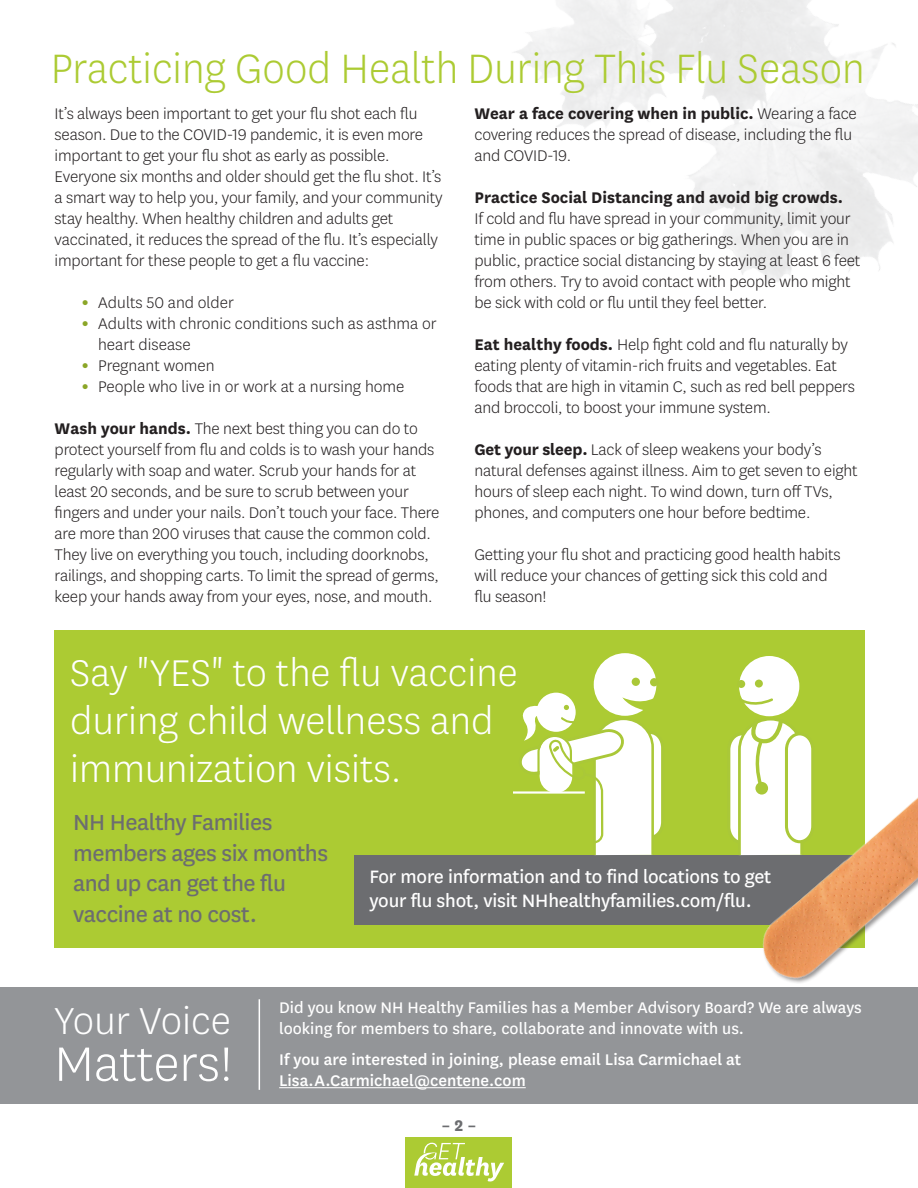
<style>
.page{position:relative;width:918px;height:1188px;background:#fff}
.page>*{position:absolute;margin:0;border:0;box-sizing:border-box;transform-origin:0 0}
.t1{font:300 56.55px "Centene Sans";letter-spacing:-.005em;color:#fff}
.t2{font:300 48px "Centene Sans";color:#accb33;scale:.96 1}
.t3{font:300 43.95px "Centene Sans";color:#fff}
.t4{font:300 43.5px/48px "Centene Sans";color:#fff}
.t5{font:25.5px/30.6px "Centene Sans";letter-spacing:-.02em;color:#6c6d70}
.t6{font:21px/24px "Centene Sans";letter-spacing:-.01em;color:#fff}
.t7{font:300 18px/21px "Centene Sans";letter-spacing:-.01em;color:#231f20}
.t8{font:18px/21px "Centene Sans";color:#fff}
.t9{font:500 18px/21px "Centene Sans";color:#fff}
.t10{font:700 18px "Centene Sans";color:#6c6d70}
.s1{font-weight:700}
.s2{font-weight:700;font-size:21px;color:#8ba627}
</style>
<div class="page">
<div style="left:54px;top:631px;width:810px;height:317px;background:#accb33"></div>
<div style="left:354px;top:855px;width:511px;height:70px;background:#6c6d70"></div>
<img style="left:739px;top:774px;width:179px;height:209px">
<div style="left:0;top:987px;width:918px;height:116px;background:#939598"></div>
<hr style="left:259px;top:999px;width:1px;height:91px;background:#fff">
<hr style="left:279px;top:1087px;width:247px;height:1px;background:#fff">
<div style="left:739px;top:656px;width:60px;height:60px;background:#fff;border-radius:50%"></div>
<svg style="left:740px;top:696px;width:33px;height:12px"></svg>
<div style="left:755px;top:680px;width:8px;height:8px;background:#aac838;border-radius:50%"></div>
<div style="left:737px;top:680px;width:8px;height:8px;background:#aac838;border-radius:50%"></div>
<svg style="left:730px;top:715px;width:84px;height:140px"></svg>
<div style="left:755px;top:782px;width:13px;height:13px;background:#aac838;border-radius:50%"></div>
<hr style="left:513px;top:791px;width:72px;height:3px;background:#fff">
<svg style="left:517px;top:653px;width:145px;height:202px"></svg>
<div style="left:406px;top:1138px;width:106px;height:50px;background:#accb33"></div>
<svg style="left:414px;top:1143px;width:90px;height:39px"></svg>
<p class="t2" style="left:51px;top:38px;width:849px">Practicing Good Health During This Flu Season</p>
<p class="t7" style="left:474px;top:103px;width:384px"><span class="s1">Wear a face covering when in public.</span> Wearing a face covering reduces the spread of disease, including the fu and COVID-19.</p>
<p class="t7" style="left:474px;top:187px;width:387px"><span class="s1">Practice Social Distancing and avoid big crowds.<br></span>If cold and fu have spread in your community, limit your time in public spaces or big gatherings. When you are in public, practice social distancing by staying at least 6 feet from others. Try to avoid contact with people who might be sick with cold or fu until they feel better.</p>
<p class="t7" style="left:474px;top:334px;width:375px"><span class="s1">Eat healthy foods.</span> Help fght cold and fu naturally by</p>
<p class="t7" style="left:55px;top:103px;width:389px">It’s always been important to get your fu shot each fu season. Due to the COVID-19 pandemic, it is even more important to get your fu shot as early as possible.<br>Everyone six months and older should get the fu shot. It’s a smart way to help you, your family, and your community stay healthy. When healthy children and adults get vaccinated, it reduces the spread of the fu. It’s especially important for these people to get a fu vaccine:</p>
<p class="t7" style="left:82px;top:292px;width:154px"><span class="s2">•</span> Adults 50 and older</p>
<p class="t7" style="left:98px;top:313px;width:340px;text-indent:-17px"><span class="s2">•</span> Adults with chronic conditions such as asthma or heart disease</p>
<p class="t7" style="left:82px;top:355px;width:134px"><span class="s2">•</span> Pregnant women</p>
<p class="t7" style="left:82px;top:376px;width:324px"><span class="s2">•</span> People who live in or work at a nursing home</p>
<p class="t7" style="left:55px;top:418px;width:386px"><span class="s1">Wash your hands.</span> The next best thing you can do to protect yourself from fu and colds is to wash your hands regularly with soap and water. Scrub your hands for at least 20 seconds, and be sure to scrub between your fngers and under your nails. Don’t touch your face. There are more than 200 viruses that cause the common cold.<br>They live on everything you touch, including doorknobs, railings, and shopping carts. To limit the spread of germs, keep your hands away from your eyes, nose, and mouth.</p>
<p class="t7" style="left:474px;top:355px;width:382px">eating plenty of vitamin-rich fruits and vegetables. Eat foods that are high in vitamin C, such as red bell peppers and broccoli, to boost your immune system.</p>
<p class="t7" style="left:474px;top:439px;width:385px"><span class="s1">Get your sleep.</span> Lack of sleep weakens your body’s natural defenses against illness. Aim to get seven to eight hours of sleep each night. To wind down, turn of TVs, phones, and computers one hour before bedtime.</p>
<p class="t7" style="left:474px;top:544px;width:368px">Getting your fu shot and practicing good health habits will reduce your chances of getting sick this cold and fu season!</p>
<p class="t4" style="left:70px;top:647px;width:449px">Say "YES" to the fu vaccine during child wellness and immunization visits.</p>
<p class="t5" style="left:73px;top:806px;width:256px">NH Healthy Families members ages six months and up can get the fu vaccine at no cost.</p>
<p class="t6" style="left:369px;top:863px;width:404px">For more information and to find locations to get your flu shot, visit NHhealthyfamilies.com/flu.</p>
<p class="t3" style="left:54px;top:993px;width:178px">Your Voice</p>
<p class="t1" style="left:54px;top:1028px;width:180px">Matters!</p>
<p class="t8" style="left:279px;top:996px;width:584px">Did you know NH Healthy Families has a Member Advisory Board? We are always looking for members to share, collaborate and innovate with us.</p>
<p class="t9" style="left:279px;top:1048px;width:464px">If you are interested in joining, please email Lisa Carmichael at<br>Lisa.A.Carmichael@centene.com</p>
<p class="t10" style="left:442px;top:1112px;width:36px">– 2 –</p>
</div>
